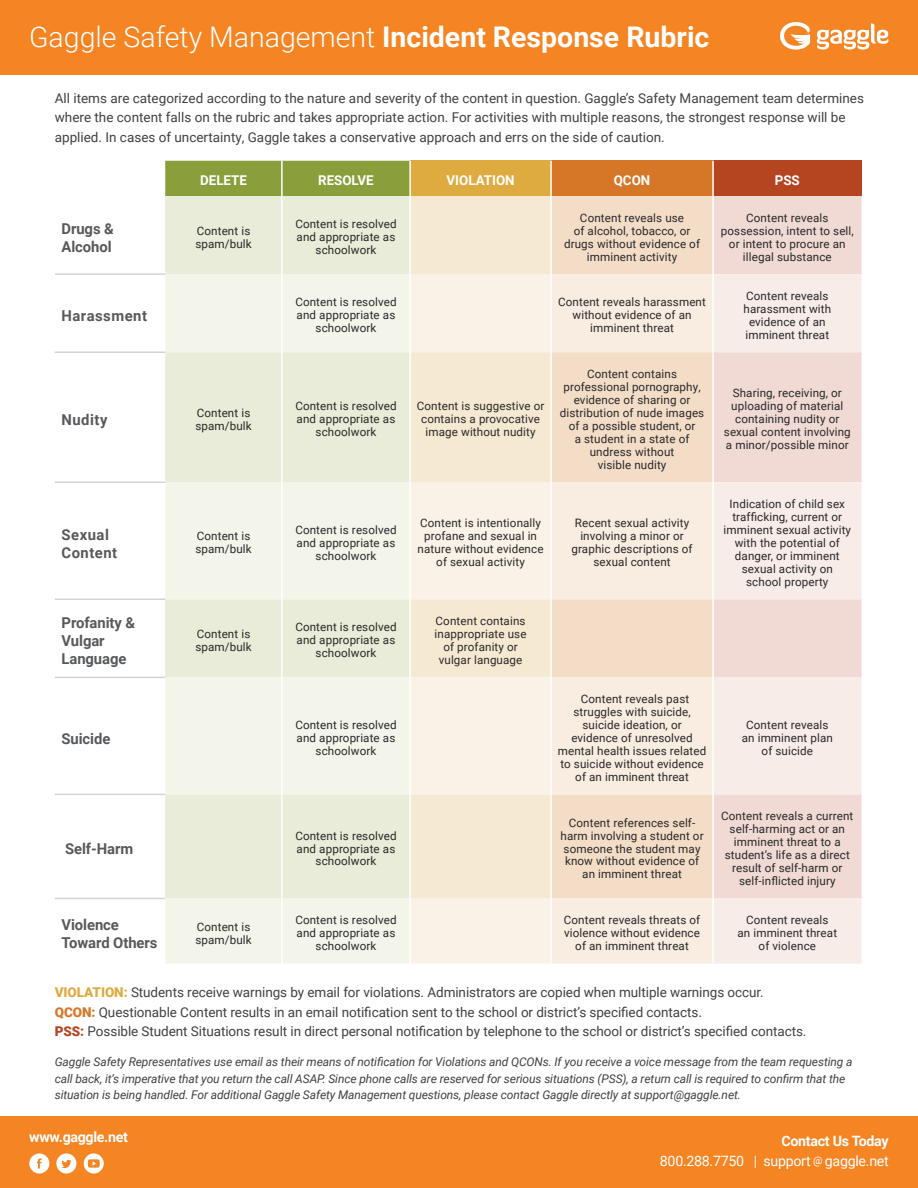
<style>
.page{position:relative;width:918px;height:1188px;background:#fff}
.page>*{position:absolute;margin:0;border:0;box-sizing:border-box;transform-origin:0 0}
.t1{font:300 28.5px "Roboto";color:#fff}
.t2{font:700 15px/18px "Roboto";letter-spacing:-.005em;color:#58595b}
.t3{font:700 15px/18px "Roboto";letter-spacing:.035em;color:#58595b}
.t4{font:14.25px/19.5px "Roboto";letter-spacing:-.02em;color:#fff;text-align:right}
.t5{font:700 14.25px "Roboto";letter-spacing:-.025em;color:#fff}
.t6{font:13.5px/19.5px "Roboto";color:#414042}
.t7{font:700 13.5px "Roboto";color:#fff}
.t8{font:italic 12px/16.5px "Roboto";letter-spacing:-.01em;color:#414042}
.t9{font:11.7px/12.9px "Roboto";letter-spacing:.01em;color:#292829;text-align:center}
.s1{font-weight:700}
.s2{font-weight:900;color:#deab41}
.s3{font-weight:900;color:#d67728}
.s4{font-weight:900;color:#b54521}
.s5{font-size:10.5px}
</style>
<div class="page">
<div style="left:0;top:1116px;width:918px;height:72px;background:#f58423"></div>
<div style="left:0;top:0;width:918px;height:75px;background:#f58423"></div>
<div style="left:165px;top:161px;width:244px;height:35px;background:#8a9e3b"></div>
<div style="left:410px;top:161px;width:141px;height:35px;background:#deab41"></div>
<div style="left:551px;top:161px;width:162px;height:35px;background:#d67728"></div>
<div style="left:713px;top:161px;width:149px;height:35px;background:#b54521"></div>
<div style="left:165px;top:196px;width:244px;height:78px;background:#e8ecd8"></div>
<div style="left:411px;top:196px;width:139px;height:78px;background:#f6e9d2"></div>
<div style="left:552px;top:196px;width:160px;height:78px;background:#f4ddc7"></div>
<div style="left:714px;top:196px;width:148px;height:78px;background:#f0dad3"></div>
<svg style="left:165px;top:274px;width:244px;height:690px;background:#eef0e2"></svg>
<svg style="left:411px;top:274px;width:139px;height:690px;background:#f8eddd"></svg>
<svg style="left:552px;top:274px;width:160px;height:690px;background:#f6e5d4"></svg>
<svg style="left:714px;top:274px;width:148px;height:690px;background:#f4e4df"></svg>
<hr style="left:281px;top:161px;width:2px;height:35px;background:#fff">
<hr style="left:712px;top:161px;width:2px;height:35px;background:#fff">
<hr style="left:409px;top:161px;width:2px;height:35px;background:#fff">
<hr style="left:550px;top:161px;width:2px;height:35px;background:#fff">
<hr style="left:281px;top:274px;width:2px;height:78px;background:#fff">
<hr style="left:281px;top:352px;width:2px;height:130px;background:#fff">
<hr style="left:281px;top:482px;width:2px;height:117px;background:#fff">
<hr style="left:281px;top:599px;width:2px;height:78px;background:#fff">
<hr style="left:55px;top:273px;width:110px;height:2px;background:#d1d3d4">
<hr style="left:55px;top:481px;width:110px;height:2px;background:#d1d3d4">
<hr style="left:55px;top:599px;width:110px;height:1px;background:#d1d3d4">
<hr style="left:281px;top:677px;width:2px;height:117px;background:#fff">
<hr style="left:281px;top:794px;width:2px;height:104px;background:#fff">
<hr style="left:55px;top:351px;width:110px;height:2px;background:#d1d3d4">
<hr style="left:281px;top:196px;width:2px;height:78px;background:#fff">
<hr style="left:281px;top:898px;width:2px;height:66px;background:#fff">
<hr style="left:55px;top:677px;width:110px;height:1px;background:#d1d3d4">
<hr style="left:55px;top:794px;width:110px;height:1px;background:#d1d3d4">
<hr style="left:55px;top:898px;width:110px;height:1px;background:#d1d3d4">
<svg style="left:29px;top:1153px;width:20px;height:21px"></svg>
<svg style="left:56px;top:1153px;width:20px;height:21px"></svg>
<svg style="left:84px;top:1153px;width:20px;height:21px"></svg>
<svg style="left:780px;top:22px;width:31px;height:28px"></svg>
<svg style="left:817px;top:23px;width:71px;height:27px"></svg>
<h1 class="t1" style="left:29px;top:17px;width:682px">Gaggle Safety Management <span class="s1">Incident Response Rubric</span></h1>
<p class="t6" style="left:55px;top:87px;width:811px">All items are categorized according to the nature and severity of the content in question. Gaggle’s Safety Management team determines where the content falls on the rubric and takes appropriate action. For activities with multiple reasons, the strongest response will be applied. In cases of uncertainty, Gaggle takes a conservative approach and errs on the side of caution.</p>
<p class="t7" style="left:200px;top:171px;width:48px">DELETE</p>
<p class="t7" style="left:318px;top:171px;width:57px">RESOLVE</p>
<p class="t7" style="left:447px;top:171px;width:70px">VIOLATION</p>
<p class="t7" style="left:614px;top:171px;width:38px">QCON</p>
<p class="t7" style="left:775px;top:171px;width:26px">PSS</p>
<p class="t2" style="left:62px;top:219px;width:54px">Drugs &amp;<br>Alcohol</p>
<p class="t9" style="left:195px;top:224px;width:58px;text-align:left">Content is spam/bulk</p>
<p class="t9" style="left:295px;top:217px;width:103px">Content is resolved and appropriate as schoolwork</p>
<p class="t9" style="left:564px;top:211px;width:138px">Content reveals use<br>of alcohol, tobacco, or drugs without evidence of imminent activity</p>
<p class="t9" style="left:721px;top:211px;width:134px">Content reveals possession, intent to sell, or intent to procure an illegal substance</p>
<p class="t3" style="left:62px;top:306px;width:87px">Harassment</p>
<p class="t9" style="left:295px;top:295px;width:103px">Content is resolved and appropriate as schoolwork</p>
<p class="t9" style="left:558px;top:295px;width:149px">Content reveals harassment without evidence of an imminent threat</p>
<p class="t9" style="left:744px;top:289px;width:89px">Content reveals harassment with evidence of an imminent threat</p>
<p class="t2" style="left:62px;top:410px;width:48px">Nudity</p>
<p class="t9" style="left:195px;top:406px;width:58px;text-align:left">Content is spam/bulk</p>
<p class="t9" style="left:295px;top:399px;width:103px">Content is resolved and appropriate as schoolwork</p>
<p class="t9" style="left:417px;top:399px;width:129px">Content is suggestive or contains a provocative image without nudity</p>
<p class="t9" style="left:560px;top:367px;width:146px">Content contains professional pornography, evidence of sharing or distribution of nude images of a possible student, or<br>a student in a state of undress without<br>visible nudity</p>
<p class="t3" style="left:62px;top:525px;width:57px">Sexual<br>Content</p>
<p class="t9" style="left:195px;top:529px;width:58px;text-align:left">Content is spam/bulk</p>
<p class="t9" style="left:295px;top:523px;width:103px">Content is resolved and appropriate as schoolwork</p>
<p class="t9" style="left:418px;top:516px;width:127px">Content is intentionally profane and sexual in nature without evidence of sexual activity</p>
<p class="t9" style="left:572px;top:516px;width:123px">Recent sexual activity involving a minor or graphic descriptions of sexual content</p>
<p class="t2" style="left:62px;top:613px;width:75px">Profanity &amp;<br>Vulgar<br>Language</p>
<p class="t2" style="left:62px;top:729px;width:50px">Suicide</p>
<p class="t9" style="left:195px;top:627px;width:58px;text-align:left">Content is spam/bulk</p>
<p class="t9" style="left:295px;top:620px;width:103px">Content is resolved and appropriate as schoolwork</p>
<p class="t9" style="left:435px;top:614px;width:93px">Content contains inappropriate use of profanity or vulgar language</p>
<p class="t9" style="left:295px;top:718px;width:103px">Content is resolved and appropriate as schoolwork</p>
<p class="t9" style="left:558px;top:692px;width:150px">Content reveals past struggles with suicide, suicide ideation, or evidence of unresolved mental health issues related to suicide without evidence of an imminent threat</p>
<p class="t9" style="left:724px;top:386px;width:128px">Sharing, receiving, or uploading of material containing nudity or sexual content involving a minor/possible minor</p>
<p class="t9" style="left:724px;top:497px;width:129px">Indication of child sex trafficking, current or imminent sexual activity with the potential of danger, or imminent sexual activity on school property</p>
<p class="t9" style="left:742px;top:718px;width:93px">Content reveals an imminent plan of suicide</p>
<p class="t2" style="left:65px;top:839px;width:70px">Self-Harm</p>
<p class="t9" style="left:295px;top:829px;width:103px">Content is resolved and appropriate as schoolwork</p>
<p class="t9" style="left:561px;top:816px;width:145px">Content references self&shy;harm involving a student or someone the student may know without evidence of an imminent threat</p>
<p class="t9" style="left:721px;top:809px;width:134px">Content reveals a current self-harming act or an imminent threat to a student’s life as a direct result of self-harm or self-inflicted injury</p>
<p class="t2" style="left:62px;top:915px;width:97px">Violence<br>Toward Others</p>
<p class="t9" style="left:195px;top:920px;width:58px;text-align:left">Content is spam/bulk</p>
<p class="t9" style="left:295px;top:913px;width:103px">Content is resolved and appropriate as schoolwork</p>
<p class="t9" style="left:564px;top:913px;width:138px">Content reveals threats of violence without evidence of an imminent threat</p>
<p class="t9" style="left:737px;top:913px;width:101px">Content reveals<br>an imminent threat of violence</p>
<p class="t6" style="left:55px;top:982px;width:753px"><span class="s2">VIOLATION:</span> Students receive warnings by email for violations. Administrators are copied when multiple warnings occur.<br><span class="s3">QCON:</span> Questionable Content results in an email notification sent to the school or district’s specified contacts.<br><span class="s4">PSS:</span> Possible Student Situations result in direct personal notification by telephone to the school or district’s specified contacts.</p>
<p class="t8" style="left:55px;top:1053px;width:799px">Gaggle Safety Representatives use email as their means of notification for Violations and QCONs. If you receive a voice message from the team requesting a call back, it’s imperative that you return the call ASAP. Since phone calls are reserved for serious situations (PSS), a return call is required to confirm that the situation is being handled. For additional Gaggle Safety Management questions, please contact Gaggle directly at support@gaggle.net.</p>
<p class="t5" style="left:29px;top:1127px;width:100px">www.gaggle.net</p>
<p class="t4" style="left:660px;top:1131px;width:230px"><span class="s1">Contact Us Today<br></span>800.288.7750 | support <span class="s5">@</span> gaggle.net</p>
</div>
